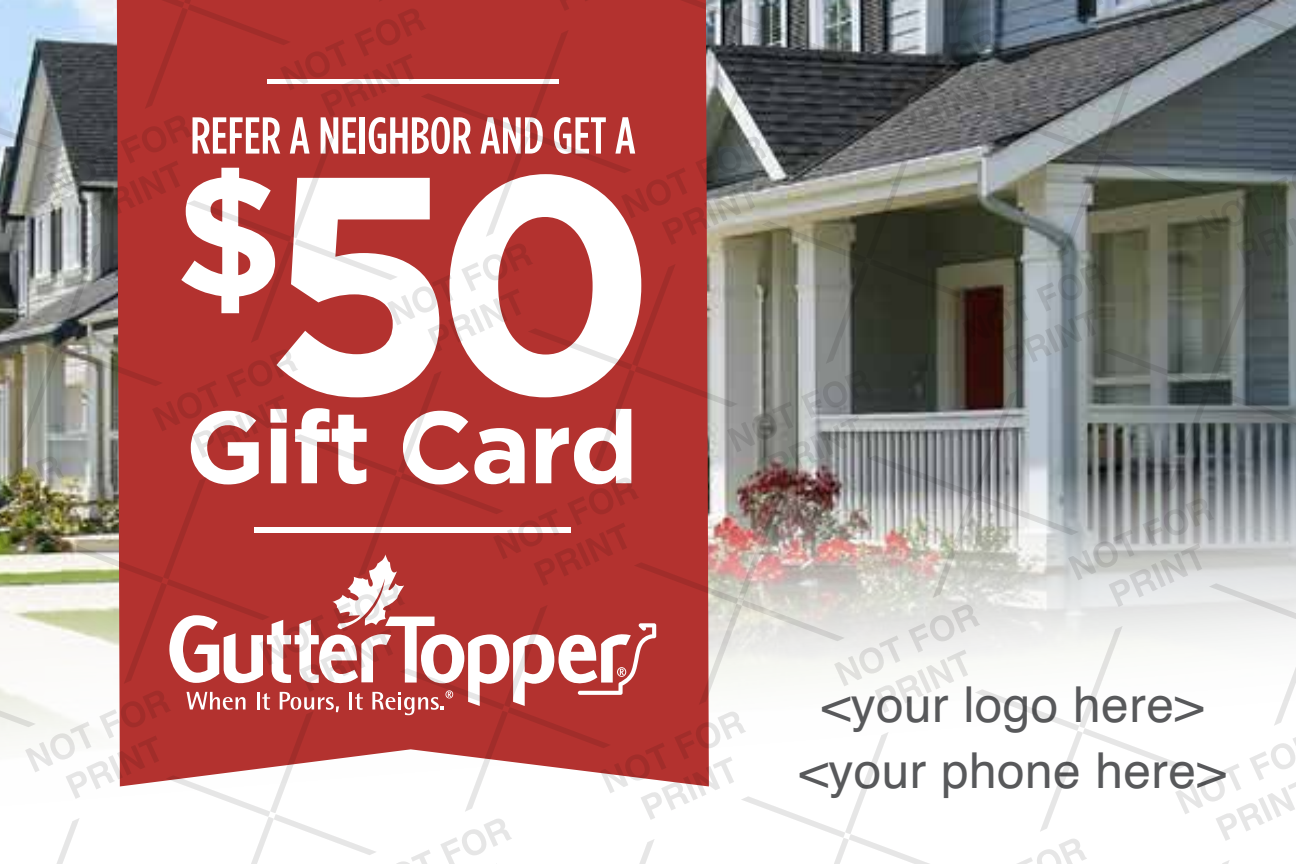
<style>
.page{position:relative;width:1296px;height:864px;background:#fff}
.page>*{position:absolute;margin:0;border:0;box-sizing:border-box;transform-origin:0 0}
.t1{font:700 308.4px "Gotham";color:#fff}
.t2{font:700 102px "Gotham";letter-spacing:-.02em;color:#fff}
.t3{font:500 51.6px "Gotham Condensed";color:#fff}
.t4{font:49.5px/65.7px "Helvetica";letter-spacing:.01em;color:#58595b;text-align:center}
</style>
<div class="page">
<img style="left:0;top:0;width:1296px;height:864px">
<p class="t3" style="left:190px;top:106px;width:447px">REFER A NEIGHBOR AND GET A</p>
<h1 class="t1" style="left:174px;top:106px;width:486px"><sup>$</sup>50</h1>
<h2 class="t2" style="left:185px;top:388px;width:454px">Gift Card</h2>
<p class="t4" style="left:799px;top:673px;width:428px">&lt;your logo here&gt; &lt;your phone here&gt;</p>
</div>
